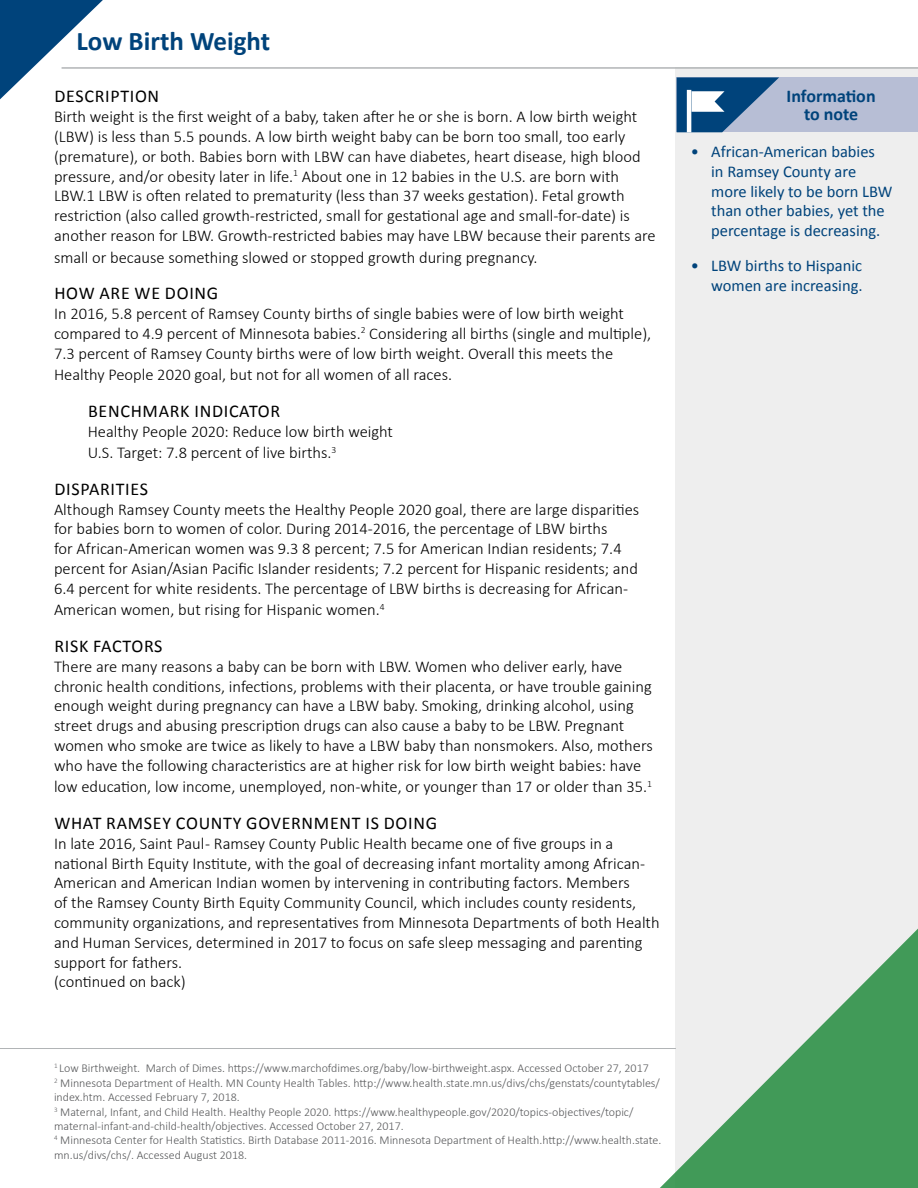
<style>
.page{position:relative;width:918px;height:1188px;background:#fff}
.page>*{position:absolute;margin:0;border:0;box-sizing:border-box;transform-origin:0 0}
.Page_Title{font:700 27px "Calibri";color:#00437b}
.Indented_Subheader{font:18px "Calibri";letter-spacing:.04em;color:#000}
.Callout_Header{font:700 18px/18px "Calibri";color:#00437b;text-align:center}
.Body_copy{font:300 16.5px/19.8px "Calibri";color:#000}
.t1{font:16.5px/19.8px "Calibri";color:#00437b}
.Indented_Body_Copy{font:300 16.5px "Calibri";color:#000}
.footnotes{font:300 12px/14.4px "Calibri";color:#58595b}
</style>
<div class="page">
<div style="left:676px;top:68px;width:242px;height:1120px;background:#eee"></div>
<svg style="left:0;top:0;width:103px;height:99px"></svg>
<hr style="left:0;top:1048px;width:676px;height:1px;background:#b1b4b6">
<hr style="left:62px;top:67px;width:856px;height:2px;background:#b1b4b6">
<svg style="left:660px;top:889px;width:258px;height:299px"></svg>
<div style="left:677px;top:77px;width:241px;height:55px;background:#b7bed5"></div>
<svg style="left:677px;top:77px;width:102px;height:55px"></svg>
<h3 class="Page_Title" style="left:77px;top:24px;width:195px">Low Birth Weight</h3>
<h4 class="Indented_Subheader" style="left:54px;top:85px;width:106px">DESCRIPTION</h4>
<p class="Body_copy" style="left:54px;top:107px;width:603px">Birth weight is the first weight of a baby, taken after he or she is born. A low birth weight (LBW) is less than 5.5 pounds. A low birth weight baby can be born too small, too early (premature), or both. Babies born with LBW can have diabetes, heart disease, high blood pressure, and/or obesity later in life.<sup>1</sup> About one in 12 babies in the U.S. are born with LBW.1 LBW is often related to prematurity (less than 37 weeks gestation). Fetal growth restriction (also called growth-restricted, small for gestational age and small-for-date) is another reason for LBW. Growth-restricted babies may have LBW because their parents are</p>
<p class="Body_copy" style="left:54px;top:247px;width:485px">small or because something slowed or stopped growth during pregnancy.</p>
<h4 class="Indented_Subheader" style="left:54px;top:282px;width:165px">HOW ARE WE DOING</h4>
<p class="Body_copy" style="left:54px;top:304px;width:599px">In 2016, 5.8 percent of Ramsey County births of single babies were of low birth weight compared to 4.9 percent of Minnesota babies.<sup>2</sup> Considering all births (single and multiple),<br>7.3 percent of Ramsey County births were of low birth weight. Overall this meets the</p>
<p class="Body_copy" style="left:54px;top:365px;width:400px">Healthy People 2020 goal, but not for all women of all races.</p>
<h4 class="Indented_Subheader" style="left:88px;top:400px;width:194px">BENCHMARK INDICATOR</h4>
<p class="Indented_Body_Copy" style="left:88px;top:421px;width:307px">Healthy People 2020: Reduce low birth weight</p>
<p class="Indented_Body_Copy" style="left:88px;top:443px;width:250px">U.S. Target: 7.8 percent of live births.<sup>3</sup></p>
<h4 class="Indented_Subheader" style="left:54px;top:478px;width:95px">DISPARITIES</h4>
<p class="Body_copy" style="left:54px;top:499px;width:587px">Although Ramsey County meets the Healthy People 2020 goal, there are large disparities for babies born to women of color. During 2014-2016, the percentage of LBW births<br>for African-American women was 9.3 8 percent; 7.5 for American Indian residents; 7.4 percent for Asian/Asian Pacific Islander residents; 7.2 percent for Hispanic residents; and 6.4 percent for white residents. The percentage of LBW births is decreasing for African-</p>
<p class="Body_copy" style="left:54px;top:600px;width:332px">American women, but rising for Hispanic women.<sup>4</sup></p>
<h4 class="Indented_Subheader" style="left:54px;top:635px;width:110px">RISK FACTORS</h4>
<p class="Body_copy" style="left:54px;top:656px;width:600px">There are many reasons a baby can be born with LBW. Women who deliver early, have chronic health conditions, infections, problems with their placenta, or have trouble gaining enough weight during pregnancy can have a LBW baby. Smoking, drinking alcohol, using street drugs and abusing prescription drugs can also cause a baby to be LBW. Pregnant women who smoke are twice as likely to have a LBW baby than nonsmokers. Also, mothers who have the following characteristics are at higher risk for low birth weight babies: have</p>
<p class="Body_copy" style="left:54px;top:777px;width:600px">low education, low income, unemployed, non-white, or younger than 17 or older than 35.<sup>1</sup></p>
<h4 class="Indented_Subheader" style="left:54px;top:812px;width:384px">WHAT RAMSEY COUNTY GOVERNMENT IS DOING</h4>
<p class="Body_copy" style="left:54px;top:833px;width:607px">In late 2016, Saint Paul - Ramsey County Public Health became one of five groups in a national Birth Equity Institute, with the goal of decreasing infant mortality among African-American and American Indian women by intervening in contributing factors. Members<br>of the Ramsey County Birth Equity Community Council, which includes county residents, community organizations, and representatives from Minnesota Departments of both Health and Human Services, determined in 2017 to focus on safe sleep messaging and parenting support for fathers.</p>
<p class="Body_copy" style="left:54px;top:972px;width:133px">(continued on back)</p>
<h6 class="footnotes" style="left:54px;top:1061px;width:596px"><sup>1</sup> Low Birthweight. March of Dimes. https://www.marchofdimes.org/baby/low-birthweight.aspx. Accessed October 27, 2017</h6>
<h6 class="footnotes" style="left:54px;top:1075px;width:607px"><sup>2</sup> Minnesota Department of Health. MN County Health Tables. http://www.health.state.mn.us/divs/chs/genstats/countytables/ index.htm. Accessed February 7, 2018.</h6>
<h6 class="footnotes" style="left:54px;top:1104px;width:581px"><sup>3</sup> Maternal, Infant, and Child Health. Healthy People 2020. https://www.healthypeople.gov/2020/topics-objectives/topic/ maternal-infant-and-child-health/objectives. Accessed October 27, 2017.</h6>
<h6 class="footnotes" style="left:54px;top:1133px;width:609px"><sup>4</sup> Minnesota Center for Health Statistics. Birth Database 2011-2016. Minnesota Department of Health.http://www.health.state. mn.us/divs/chs/. Accessed August 2018.</h6>
<h5 class="Callout_Header" style="left:787px;top:87px;width:91px">Information to note</h5>
<p class="t1" style="left:711px;top:142px;width:183px;text-indent:-20px">• African-American babies<br>in Ramsey County are more likely to be born LBW than other babies, yet the percentage is decreasing.</p>
<p class="t1" style="left:691px;top:256px;width:173px;text-align:right">• LBW births to Hispanic women are increasing.</p>
</div>
